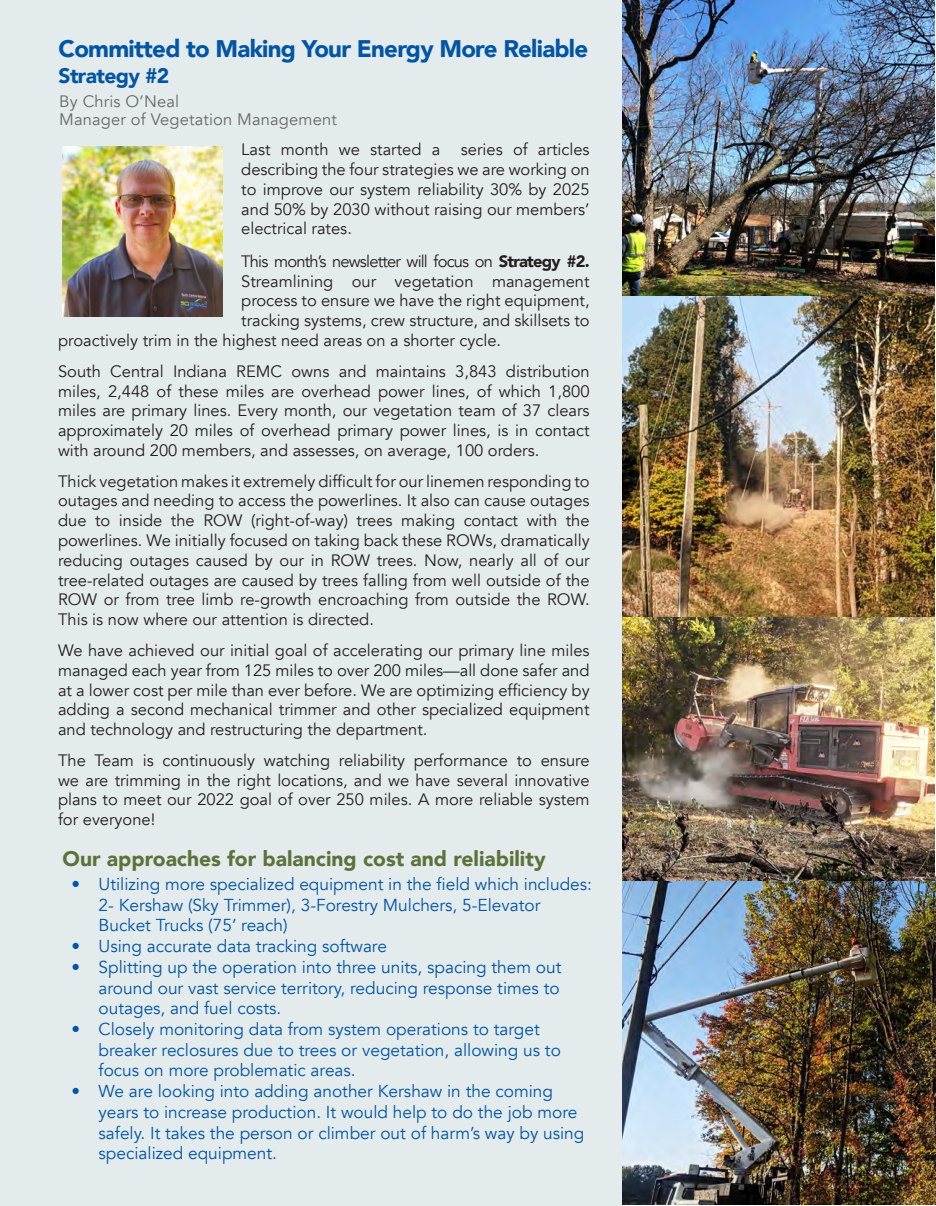
<style>
.page{position:relative;width:936px;height:1206px;background:#fff}
.page>*{position:absolute;margin:0;border:0;box-sizing:border-box;transform-origin:0 0}
.t1{font:900 24px "Avenir";letter-spacing:-.03em;color:#0155a5}
.t2{font:900 21px "Avenir";color:#5d723b}
.t3{font:900 21px "Avenir";letter-spacing:-.03em;color:#0155a5}
.t4{font:17.25px/20.7px "Avenir";color:#0155a5}
.t5{font:16.5px/19.8px "Avenir";color:#231f20;text-align:justify}
.t6{font:16.5px "Avenir";letter-spacing:-.05em;color:#231f20}
.t7{font:16.5px/18px "Avenir";letter-spacing:.01em;color:#69696c}
.s1{font-weight:900}
</style>
<div class="page">
<div style="left:0;top:0;width:622px;height:1205px;background:#e4ebec"></div>
<img style="left:622px;top:0;width:311px;height:876px">
<img style="left:622px;top:876px;width:313px;height:327px">
<img style="left:63px;top:146px;width:159px;height:171px">
<h1 class="t1" style="left:59px;top:28px;width:531px">Committed to Making Your Energy More Reliable</h1>
<p class="t3" style="left:59px;top:57px;width:112px">Strategy #2</p>
<p class="t7" style="left:59px;top:92px;width:279px">By Chris O’Neal<br>Manager of Vegetation Management</p>
<p class="t5" style="left:241px;top:140px;width:350px">Last month we started a series of articles describing the four strategies we are working on to improve our system reliability 30% by 2025 and 50% by 2030 without raising our members’ electrical rates.</p>
<p class="t6" style="left:241px;top:251px;width:350px">This month’s newsletter will focus on <span class="s1">Strategy #2.</span></p>
<p class="t5" style="left:241px;top:271px;width:349px">Streamlining our vegetation management</p>
<p class="t5" style="left:241px;top:291px;width:350px">process to ensure we have the right equipment,</p>
<p class="t5" style="left:241px;top:311px;width:349px">tracking systems, crew structure, and skillsets to</p>
<p class="t5" style="left:58px;top:331px;width:444px">proactively trim in the highest need areas on a shorter cycle.</p>
<p class="t5" style="left:58px;top:361px;width:533px">South Central Indiana REMC owns and maintains 3,843 distribution miles, 2,448 of these miles are overhead power lines, of which 1,800 miles are primary lines. Every month, our vegetation team of 37 clears approximately 20 miles of overhead primary power lines, is in contact with around 200 members, and assesses, on average, 100 orders.</p>
<p class="t5" style="left:58px;top:471px;width:533px">Thick vegetation makes it extremely difficult for our linemen responding to outages and needing to access the powerlines. It also can cause outages due to inside the ROW (right-of-way) trees making contact with the powerlines. We initially focused on taking back these ROWs, dramatically reducing outages caused by our in ROW trees. Now, nearly all of our tree-related outages are caused by trees falling from well outside of the ROW or from tree limb re-growth encroaching from outside the ROW.<br>This is now where our attention is directed.</p>
<p class="t5" style="left:58px;top:640px;width:533px">We have achieved our initial goal of accelerating our primary line miles managed each year from 125 miles to over 200 miles—all done safer and at a lower cost per mile than ever before. We are optimizing efficiency by adding a second mechanical trimmer and other specialized equipment and technology and restructuring the department.</p>
<p class="t5" style="left:58px;top:750px;width:533px">The Team is continuously watching reliability performance to ensure we are trimming in the right locations, and we have several innovative plans to meet our 2022 goal of over 250 miles. A more reliable system for everyone!</p>
<p class="t2" style="left:63px;top:840px;width:484px">Our approaches for balancing cost and reliability</p>
<p class="t4" style="left:99px;top:873px;width:494px;text-indent:-27px">• Utilizing more specialized equipment in the field which includes:<br>2- Kershaw (Sky Trimmer), 3-Forestry Mulchers, 5-Elevator<br>Bucket Trucks (75’ reach)</p>
<p class="t4" style="left:72px;top:935px;width:317px">• Using accurate data tracking software</p>
<p class="t4" style="left:99px;top:956px;width:464px;text-align:justify;text-indent:-27px">• Splitting up the operation into three units, spacing them out around our vast service territory, reducing response times to outages, and fuel costs.</p>
<p class="t4" style="left:99px;top:1018px;width:463px;text-indent:-27px">• Closely monitoring data from system operations to target breaker reclosures due to trees or vegetation, allowing us to focus on more problematic areas.</p>
<p class="t4" style="left:99px;top:1080px;width:487px;text-indent:-27px">• We are looking into adding another Kershaw in the coming years to increase production. It would help to do the job more safely. It takes the person or climber out of harm’s way by using specialized equipment.</p>
</div>
